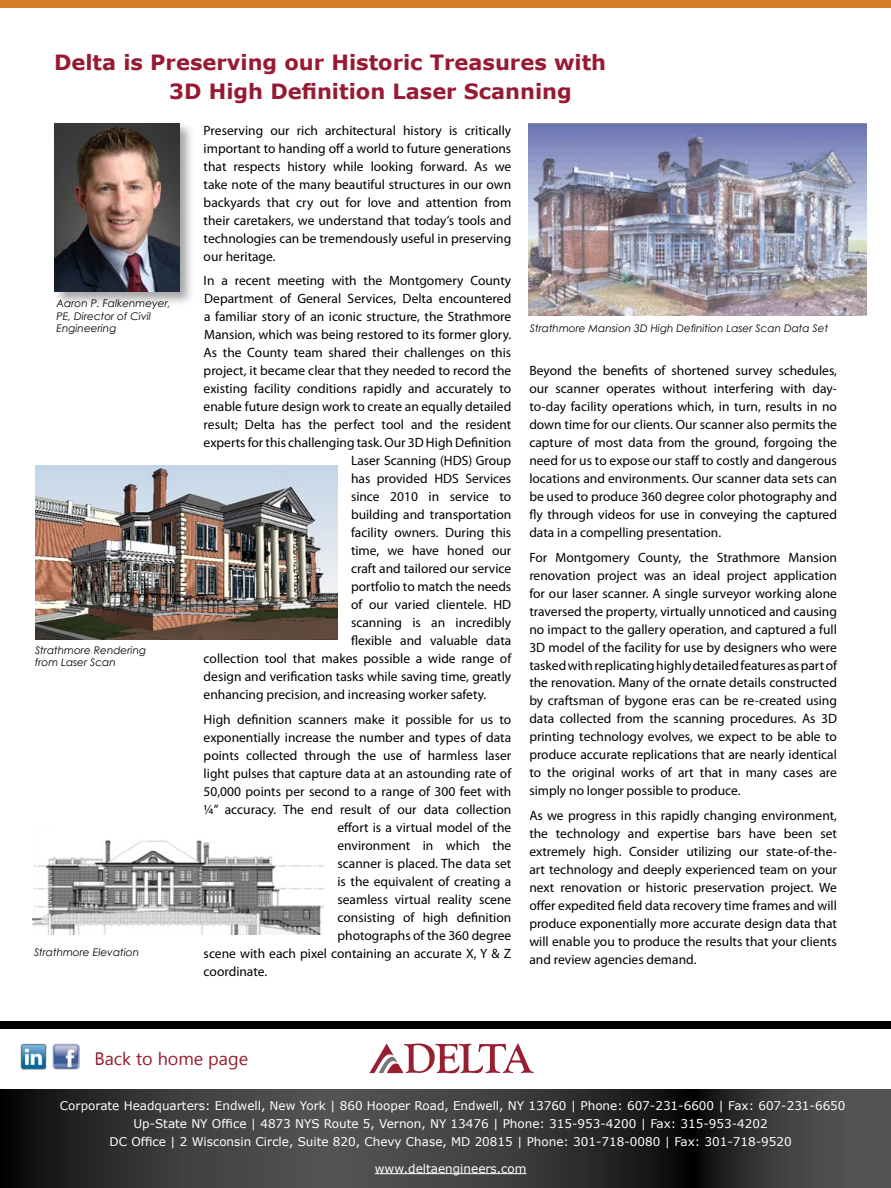
<style>
.page{position:relative;width:891px;height:1188px;background:#fff}
.page>*{position:absolute;margin:0;border:0;box-sizing:border-box;transform-origin:0 0}
.t1{font:700 21px/28.5px "Verdana";color:#981a32}
.t2{font:18px "Myanmar Text";color:#981e30}
.t3{font:13.5px/18px "Myriad Pro";color:#000;text-align:justify}
.t4{font:12px/18px "Verdana";color:#fff;text-align:center}
.t5{font:italic 10.5px/12.6px "Century Gothic";color:#000}
</style>
<div class="page">
<svg style="left:0;top:1089px;width:891px;height:99px;background:#363637"></svg>
<div style="left:0;top:1022px;width:891px;height:7px;background:#000"></div>
<hr style="left:375px;top:1173px;width:151px;height:1px;background:#fff">
<img style="left:53px;top:1044px;width:26px;height:26px">
<img style="left:20px;top:1043px;width:27px;height:27px">
<svg style="left:369px;top:1043px;width:165px;height:30px"></svg>
<div style="left:0;top:0;width:891px;height:7px;background:#d77e2a"></div>
<div style="left:53px;top:121px;width:142px;height:186px;background:#000;opacity:.35"></div>
<img style="left:55px;top:123px;width:125px;height:169px">
<img style="left:529px;top:123px;width:337px;height:192px">
<img style="left:35px;top:465px;width:303px;height:175px">
<img style="left:33px;top:840px;width:291px;height:94px">
<h1 class="t1" style="left:169px;top:47px;width:439px;text-indent:-115px">Delta is Preserving our Historic Treasures with<br>3D High Definition Laser Scanning</h1>
<p class="t3" style="left:204px;top:121px;width:309px">Preserving our rich architectural history is critically important to handing off a world to future generations that respects history while looking forward. As we take note of the many beautiful structures in our own backyards that cry out for love and attention from their caretakers, we understand that today’s tools and technologies can be tremendously useful in preserving our heritage.</p>
<p class="t3" style="left:204px;top:272px;width:309px">In a recent meeting with the Montgomery County</p>
<p class="t3" style="left:204px;top:290px;width:309px">Department of General Services, Delta encountered</p>
<p class="t3" style="left:204px;top:308px;width:309px">a familiar story of an iconic structure, the Strathmore</p>
<p class="t3" style="left:204px;top:326px;width:309px">Mansion, which was being restored to its former glory.</p>
<p class="t3" style="left:204px;top:344px;width:309px">As the County team shared their challenges on this</p>
<p class="t3" style="left:204px;top:362px;width:309px">project, it became clear that they needed to record the</p>
<p class="t3" style="left:204px;top:380px;width:309px">existing facility conditions rapidly and accurately to</p>
<p class="t3" style="left:204px;top:398px;width:309px">enable future design work to create an equally detailed</p>
<p class="t3" style="left:204px;top:416px;width:309px">result; Delta has the perfect tool and the resident</p>
<p class="t3" style="left:204px;top:434px;width:309px">experts for this challenging task. Our 3D High Definition</p>
<p class="t3" style="left:351px;top:452px;width:162px">Laser Scanning (HDS) Group</p>
<p class="t3" style="left:351px;top:470px;width:162px">has provided HDS Services</p>
<p class="t3" style="left:351px;top:488px;width:162px">since 2010 in service to</p>
<p class="t3" style="left:351px;top:506px;width:162px">building and transportation</p>
<p class="t3" style="left:351px;top:524px;width:162px">facility owners. During this</p>
<p class="t3" style="left:351px;top:542px;width:162px">time, we have honed our</p>
<p class="t3" style="left:351px;top:560px;width:162px">craft and tailored our service</p>
<p class="t3" style="left:351px;top:578px;width:162px">portfolio to match the needs</p>
<p class="t3" style="left:351px;top:596px;width:162px">of our varied clientele. HD</p>
<p class="t3" style="left:351px;top:614px;width:162px">scanning is an incredibly</p>
<p class="t3" style="left:351px;top:632px;width:162px">flexible and valuable data</p>
<p class="t3" style="left:204px;top:650px;width:309px">collection tool that makes possible a wide range of</p>
<p class="t3" style="left:204px;top:668px;width:309px">design and verification tasks while saving time, greatly</p>
<p class="t3" style="left:204px;top:686px;width:284px">enhancing precision, and increasing worker safety.</p>
<p class="t3" style="left:204px;top:710px;width:309px">High definition scanners make it possible for us to</p>
<p class="t3" style="left:204px;top:728px;width:309px">exponentially increase the number and types of data</p>
<p class="t3" style="left:204px;top:746px;width:309px">points collected through the use of harmless laser</p>
<p class="t3" style="left:204px;top:764px;width:309px">light pulses that capture data at an astounding rate of</p>
<p class="t3" style="left:204px;top:782px;width:309px">50,000 points per second to a range of 300 feet with</p>
<p class="t3" style="left:204px;top:800px;width:309px">¼” accuracy. The end result of our data collection</p>
<p class="t3" style="left:338px;top:818px;width:175px">effort is a virtual model of the</p>
<p class="t3" style="left:338px;top:836px;width:175px">environment in which the</p>
<p class="t3" style="left:338px;top:854px;width:175px">scanner is placed. The data set</p>
<p class="t3" style="left:338px;top:872px;width:175px">is the equivalent of creating a</p>
<p class="t3" style="left:338px;top:890px;width:175px">seamless virtual reality scene</p>
<p class="t3" style="left:338px;top:908px;width:175px">consisting of high definition</p>
<p class="t3" style="left:338px;top:926px;width:175px">photographs of the 360 degree</p>
<p class="t3" style="left:204px;top:944px;width:309px">scene with each pixel containing an accurate X, Y &amp; Z</p>
<p class="t3" style="left:204px;top:962px;width:65px">coordinate.</p>
<p class="t5" style="left:56px;top:297px;width:116px">Aaron P. Falkenmeyer,<br>PE, Director of Civil<br>Engineering</p>
<p class="t5" style="left:530px;top:322px;width:300px">Strathmore Mansion 3D High Definition Laser Scan Data Set</p>
<p class="t3" style="left:529px;top:361px;width:309px">Beyond the benefits of shortened survey schedules, our scanner operates without interfering with day&shy;to-day facility operations which, in turn, results in no down time for our clients. Our scanner also permits the capture of most data from the ground, forgoing the need for us to expose our staff to costly and dangerous locations and environments. Our scanner data sets can be used to produce 360 degree color photography and fly through videos for use in conveying the captured data in a compelling presentation.</p>
<p class="t3" style="left:529px;top:548px;width:309px">For Montgomery County, the Strathmore Mansion renovation project was an ideal project application for our laser scanner. A single surveyor working alone traversed the property, virtually unnoticed and causing no impact to the gallery operation, and captured a full 3D model of the facility for use by designers who were tasked with replicating highly detailed features as part of the renovation. Many of the ornate details constructed by craftsman of bygone eras can be re-created using data collected from the scanning procedures. As 3D printing technology evolves, we expect to be able to produce accurate replications that are nearly identical to the original works of art that in many cases are simply no longer possible to produce.</p>
<p class="t3" style="left:529px;top:806px;width:309px">As we progress in this rapidly changing environment, the technology and expertise bars have been set extremely high. Consider utilizing our state-of-the&shy;art technology and deeply experienced team on your next renovation or historic preservation project. We offer expedited field data recovery time frames and will produce exponentially more accurate design data that will enable you to produce the results that your clients and review agencies demand.</p>
<p class="t5" style="left:35px;top:643px;width:113px">Strathmore Rendering from Laser Scan</p>
<p class="t5" style="left:34px;top:945px;width:107px">Strathmore Elevation</p>
<h2 class="t2" style="left:94px;top:1048px;width:155px">Back to home page</h2>
<p class="t4" style="left:60px;top:1096px;width:787px">Corporate Headquarters: Endwell, New York | 860 Hooper Road, Endwell, NY 13760 | Phone: 607-231-6600 | Fax: 607-231-6650<br>Up-State NY Office | 4873 NYS Route 5, Vernon, NY 13476 | Phone: 315-953-4200 | Fax: 315-953-4202<br>DC Office | 2 Wisconsin Circle, Suite 820, Chevy Chase, MD 20815 | Phone: 301-718-0080 | Fax: 301-718-9520</p>
<p class="t4" style="left:375px;top:1159px;width:153px">www.deltaengineers.com</p>
</div>
